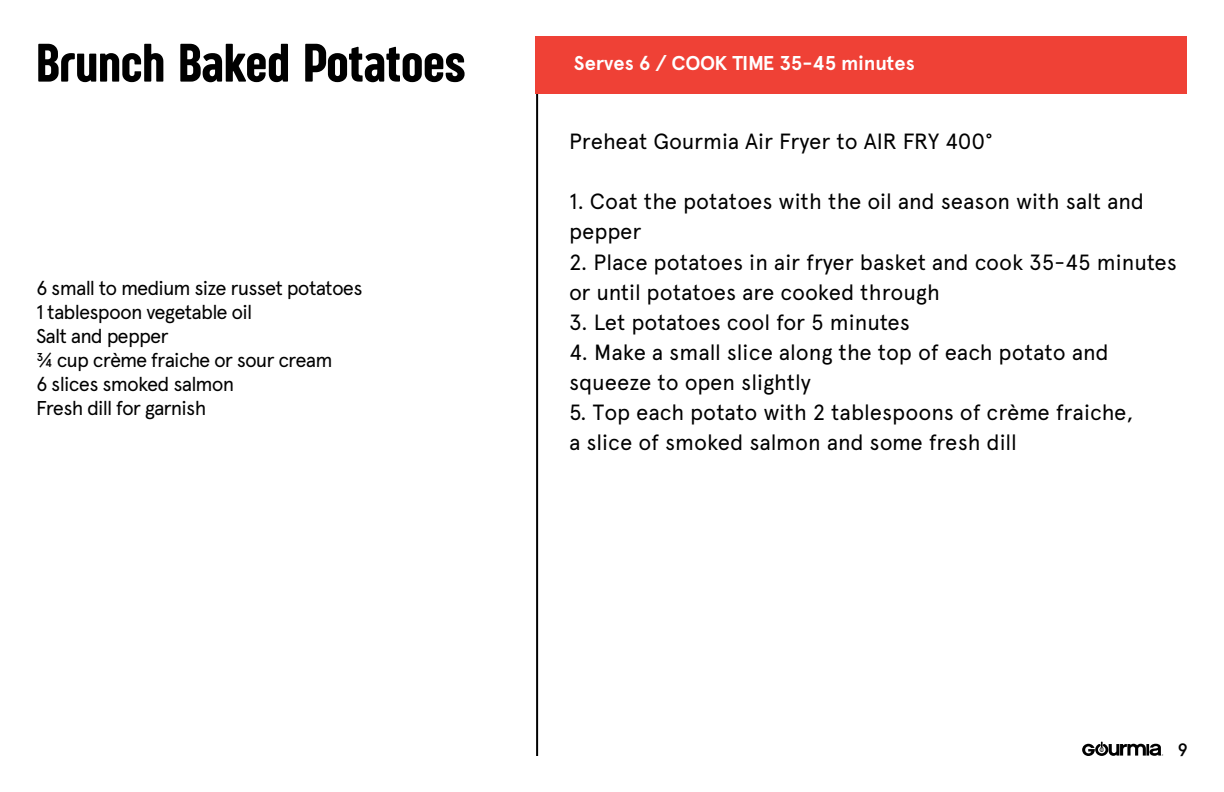
<style>
.page{position:relative;width:1224px;height:792px;background:#fff}
.page>*{position:absolute;margin:0;border:0;box-sizing:border-box;transform-origin:0 0}
.t1{font:56px "Sugo Pro Classic Trial";color:#000}
.t2{font:22px/30px "Apercu";color:#000}
.t3{font:20px/24px "Apercu";letter-spacing:-.04em;color:#000}
.t4{font:700 20px "Apercu";letter-spacing:-.005em;color:#fff}
.t5{font:500 18px "Apercu";color:#000}
</style>
<div class="page">
<hr style="left:536px;top:36px;width:2px;height:720px;background:#000">
<div style="left:536px;top:36px;width:651px;height:58px;background:#ef4136"></div>
<svg style="left:1082px;top:742px;width:81px;height:14px"></svg>
<h1 class="t1" style="left:36px;top:31px;width:431px">Brunch Baked Potatoes</h1>
<p class="t4" style="left:574px;top:48px;width:343px">Serves 6 / COOK TIME 35-45 minutes</p>
<p class="t3" style="left:36px;top:275px;width:328px">6 small to medium size russet potatoes<br>1 tablespoon vegetable oil<br>Salt and pepper<br>¾ cup crème fraiche or sour cream<br>6 slices smoked salmon<br>Fresh dill for garnish</p>
<p class="t2" style="left:569px;top:125px;width:425px">Preheat Gourmia Air Fryer to AIR FRY 400°</p>
<p class="t2" style="left:569px;top:185px;width:576px">1. Coat the potatoes with the oil and season with salt and pepper</p>
<p class="t2" style="left:569px;top:245px;width:610px">2. Place potatoes in air fryer basket and cook 35-45 minutes or until potatoes are cooked through</p>
<p class="t2" style="left:569px;top:305px;width:343px">3. Let potatoes cool for 5 minutes</p>
<p class="t2" style="left:569px;top:335px;width:541px">4. Make a small slice along the top of each potato and squeeze to open slightly</p>
<p class="t2" style="left:569px;top:395px;width:566px">5. Top each potato with 2 tablespoons of crème fraiche, a slice of smoked salmon and some fresh dill</p>
<p class="t5" style="left:1178px;top:736px;width:12px">9</p>
</div>
